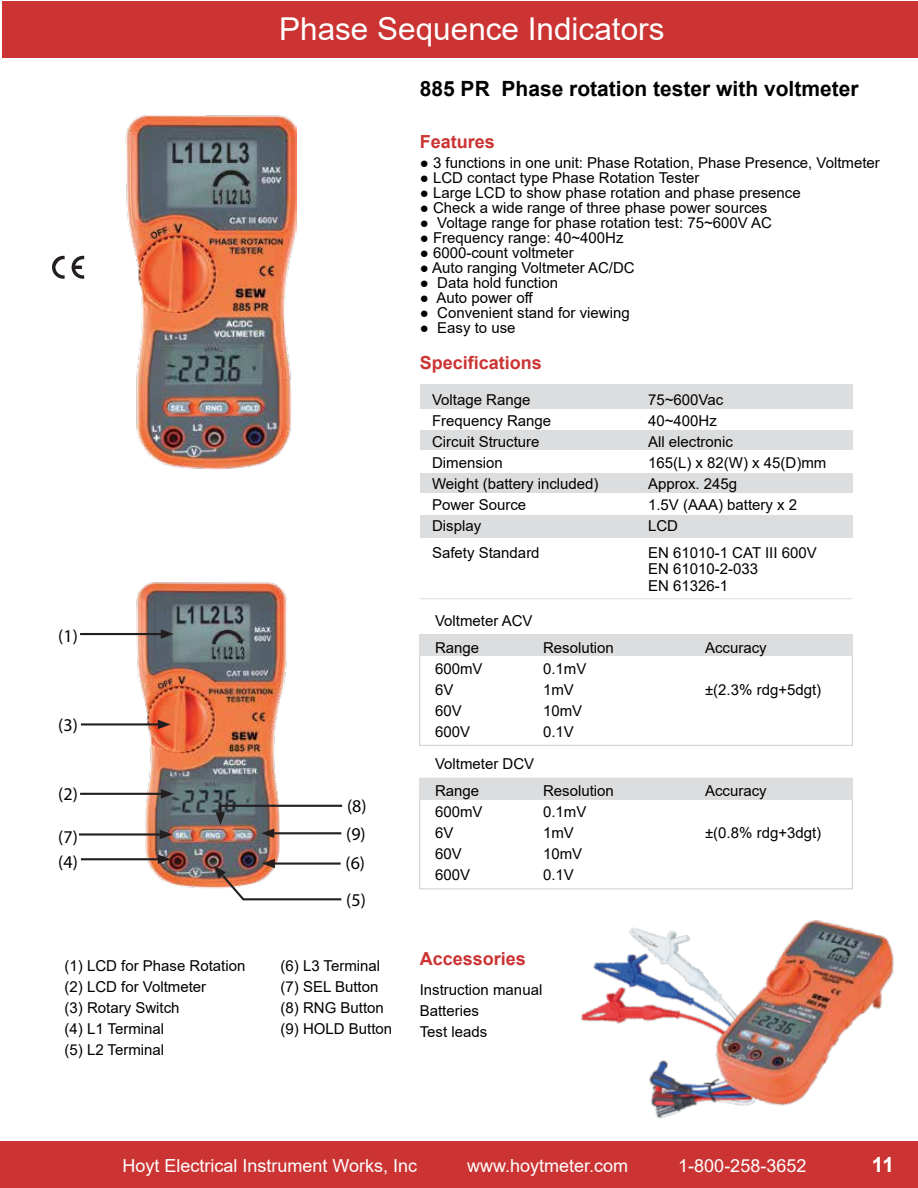
<style>
.page{position:relative;width:918px;height:1188px;background:#fff}
.page>*{position:absolute;margin:0;border:0;box-sizing:border-box;transform-origin:0 0}
.t1{font:31.5px "Arial";color:#fff}
.t2{font:700 21px "Arial";color:#000}
.t3{font:700 21px "Arial";color:#fff}
.t4{font:18px "Arial";color:#fff}
.t5{font:700 18px "Arial";color:#c33}
.t6{font:18px "Myriad Pro";color:#000}
.t7{font:15px/21px "Arial";color:#000}
</style>
<div class="page">
<div style="left:2px;top:1px;width:916px;height:56px;background:#c33"></div>
<div style="left:0;top:1141px;width:918px;height:47px;background:#c33"></div>
<img style="left:580px;top:928px;width:122px;height:191px">
<img style="left:702px;top:920px;width:192px;height:186px">
<div style="left:420px;top:635px;width:432px;height:111px;border:1px solid #cccccb"></div>
<div style="left:420px;top:635px;width:432px;height:21px;background:#dcddde"></div>
<div style="left:420px;top:385px;width:432px;height:24px;background:#dcddde"></div>
<div style="left:421px;top:473px;width:432px;height:20px;background:#dcddde"></div>
<div style="left:420px;top:515px;width:432px;height:23px;background:#dcddde"></div>
<div style="left:421px;top:430px;width:432px;height:20px;background:#dcddde"></div>
<hr style="left:420px;top:598px;width:432px;height:1px;background:#dcddde">
<img style="left:131px;top:582px;width:156px;height:307px">
<hr style="left:80px;top:633px;width:85px;height:2px;background:#231f20">
<svg style="left:161px;top:629px;width:13px;height:10px"></svg>
<hr style="left:80px;top:793px;width:85px;height:2px;background:#231f20">
<svg style="left:161px;top:789px;width:13px;height:10px"></svg>
<hr style="left:79px;top:833px;width:85px;height:3px;background:#231f20">
<svg style="left:160px;top:830px;width:13px;height:9px"></svg>
<hr style="left:81px;top:858px;width:81px;height:2px;background:#231f20">
<svg style="left:158px;top:855px;width:13px;height:9px"></svg>
<hr style="left:81px;top:723px;width:81px;height:3px;background:#231f20">
<svg style="left:158px;top:720px;width:13px;height:9px"></svg>
<img style="left:214px;top:859px;width:128px;height:42px">
<img style="left:216px;top:804px;width:127px;height:34px">
<img style="left:125px;top:115px;width:171px;height:355px">
<svg style="left:72px;top:255px;width:12px;height:24px"></svg>
<svg style="left:52px;top:255px;width:13px;height:24px"></svg>
<div style="left:420px;top:778px;width:432px;height:111px;border:1px solid #cccccb"></div>
<div style="left:420px;top:778px;width:432px;height:21px;background:#dcddde"></div>
<h1 class="t1" style="left:279px;top:7px;width:387px">Phase Sequence Indicators</h1>
<h2 class="t2" style="left:420px;top:74px;width:440px">885 PR Phase rotation tester with voltmeter</h2>
<p class="t5" style="left:420px;top:129px;width:77px">Features</p>
<p class="t7" style="left:420px;top:152px;width:462px">● 3 functions in one unit: Phase Rotation, Phase Presence, Voltmeter</p>
<p class="t7" style="left:420px;top:167px;width:281px">● LCD contact type Phase Rotation Tester</p>
<p class="t7" style="left:420px;top:182px;width:382px">● Large LCD to show phase rotation and phase presence</p>
<p class="t7" style="left:420px;top:197px;width:349px">● Check a wide range of three phase power sources</p>
<p class="t7" style="left:420px;top:212px;width:354px">● Voltage range for phase rotation test: 75~600V AC</p>
<p class="t7" style="left:420px;top:227px;width:205px">● Frequency range: 40~400Hz</p>
<p class="t7" style="left:420px;top:242px;width:156px">● 6000-count voltmeter</p>
<p class="t7" style="left:420px;top:257px;width:216px">● Auto ranging Voltmeter AC/DC</p>
<p class="t7" style="left:420px;top:272px;width:140px">● Data hold function</p>
<p class="t7" style="left:420px;top:287px;width:115px">● Auto power off</p>
<p class="t7" style="left:420px;top:302px;width:211px">● Convenient stand for viewing</p>
<p class="t7" style="left:420px;top:317px;width:97px">● Easy to use</p>
<p class="t5" style="left:420px;top:350px;width:124px">Specifications</p>
<p class="t6" style="left:58px;top:624px;width:21px">(1)</p>
<p class="t6" style="left:58px;top:714px;width:21px">(3)</p>
<p class="t6" style="left:58px;top:783px;width:21px">(2)</p>
<p class="t6" style="left:347px;top:795px;width:21px">(8)</p>
<p class="t6" style="left:58px;top:825px;width:21px">(7)</p>
<p class="t6" style="left:346px;top:823px;width:21px">(9)</p>
<p class="t6" style="left:58px;top:851px;width:21px">(4)</p>
<p class="t6" style="left:346px;top:852px;width:21px">(6)</p>
<p class="t6" style="left:346px;top:889px;width:21px">(5)</p>
<p class="t7" style="left:65px;top:956px;width:182px">(1) LCD for Phase Rotation</p>
<p class="t7" style="left:281px;top:956px;width:101px">(6) L3 Terminal</p>
<p class="t7" style="left:65px;top:977px;width:143px">(2) LCD for Voltmeter</p>
<p class="t7" style="left:281px;top:977px;width:99px">(7) SEL Button</p>
<p class="t7" style="left:65px;top:998px;width:117px">(3) Rotary Switch</p>
<p class="t7" style="left:281px;top:998px;width:105px">(8) RNG Button</p>
<p class="t7" style="left:65px;top:1019px;width:101px">(4) L1 Terminal</p>
<p class="t7" style="left:281px;top:1019px;width:113px">(9) HOLD Button</p>
<p class="t7" style="left:65px;top:1040px;width:101px">(5) L2 Terminal</p>
<p class="t7" style="left:432px;top:389px;width:100px">Voltage Range</p>
<p class="t7" style="left:648px;top:389px;width:77px">75~600Vac</p>
<p class="t7" style="left:432px;top:410px;width:121px">Frequency Range</p>
<p class="t7" style="left:648px;top:410px;width:70px">40~400Hz</p>
<p class="t7" style="left:432px;top:431px;width:109px">Circuit Structure</p>
<p class="t7" style="left:648px;top:431px;width:87px">All electronic</p>
<p class="t7" style="left:432px;top:452px;width:72px">Dimension</p>
<p class="t7" style="left:648px;top:452px;width:180px">165(L) x 82(W) x 45(D)mm</p>
<p class="t7" style="left:432px;top:473px;width:168px">Weight (battery included)</p>
<p class="t7" style="left:648px;top:473px;width:91px">Approx. 245g</p>
<p class="t7" style="left:432px;top:494px;width:96px">Power Source</p>
<p class="t7" style="left:648px;top:494px;width:151px">1.5V (AAA) battery x 2</p>
<p class="t7" style="left:432px;top:515px;width:51px">Display</p>
<p class="t7" style="left:648px;top:515px;width:32px">LCD</p>
<p class="t7" style="left:432px;top:542px;width:109px">Safety Standard</p>
<p class="t7" style="left:648px;top:544px;width:170px;line-height:16.5px">EN 61010-1 CAT III 600V<br>EN 61010-2-033<br>EN 61326-1</p>
<p class="t7" style="left:435px;top:607px;width:99px;line-height:27px">Voltmeter ACV<br>Range</p>
<p class="t7" style="left:543px;top:637px;width:72px">Resolution</p>
<p class="t7" style="left:705px;top:637px;width:63px">Accuracy</p>
<p class="t7" style="left:435px;top:658px;width:49px">600mV</p>
<p class="t7" style="left:543px;top:658px;width:45px">0.1mV</p>
<p class="t7" style="left:435px;top:679px;width:20px">6V</p>
<p class="t7" style="left:543px;top:679px;width:32px">1mV</p>
<p class="t7" style="left:705px;top:679px;width:118px">±(2.3% rdg+5dgt)</p>
<p class="t7" style="left:435px;top:700px;width:28px">60V</p>
<p class="t7" style="left:543px;top:700px;width:41px">10mV</p>
<p class="t7" style="left:435px;top:721px;width:37px">600V</p>
<p class="t7" style="left:543px;top:721px;width:32px">0.1V</p>
<p class="t7" style="left:435px;top:750px;width:101px;line-height:27px">Voltmeter DCV<br>Range</p>
<p class="t7" style="left:543px;top:780px;width:72px">Resolution</p>
<p class="t7" style="left:705px;top:780px;width:63px">Accuracy</p>
<p class="t7" style="left:435px;top:801px;width:49px">600mV</p>
<p class="t7" style="left:543px;top:801px;width:45px">0.1mV</p>
<p class="t7" style="left:435px;top:822px;width:20px">6V</p>
<p class="t7" style="left:543px;top:822px;width:32px">1mV</p>
<p class="t7" style="left:705px;top:822px;width:118px">±(0.8% rdg+3dgt)</p>
<p class="t7" style="left:435px;top:843px;width:28px">60V</p>
<p class="t7" style="left:543px;top:843px;width:41px">10mV</p>
<p class="t7" style="left:435px;top:864px;width:37px">600V</p>
<p class="t7" style="left:543px;top:864px;width:32px">0.1V</p>
<p class="t5" style="left:420px;top:946px;width:108px">Accessories</p>
<p class="t7" style="left:420px;top:979px;width:124px">Instruction manual<br>Batteries<br>Test leads</p>
<p class="t4" style="left:122px;top:1153px;width:296px">Hoyt Electrical Instrument Works, Inc</p>
<p class="t4" style="left:467px;top:1153px;width:163px">www.hoytmeter.com</p>
<p class="t4" style="left:678px;top:1153px;width:130px">1-800-258-3652</p>
<h2 class="t3" style="left:872px;top:1150px;width:24px">11</h2>
</div>
